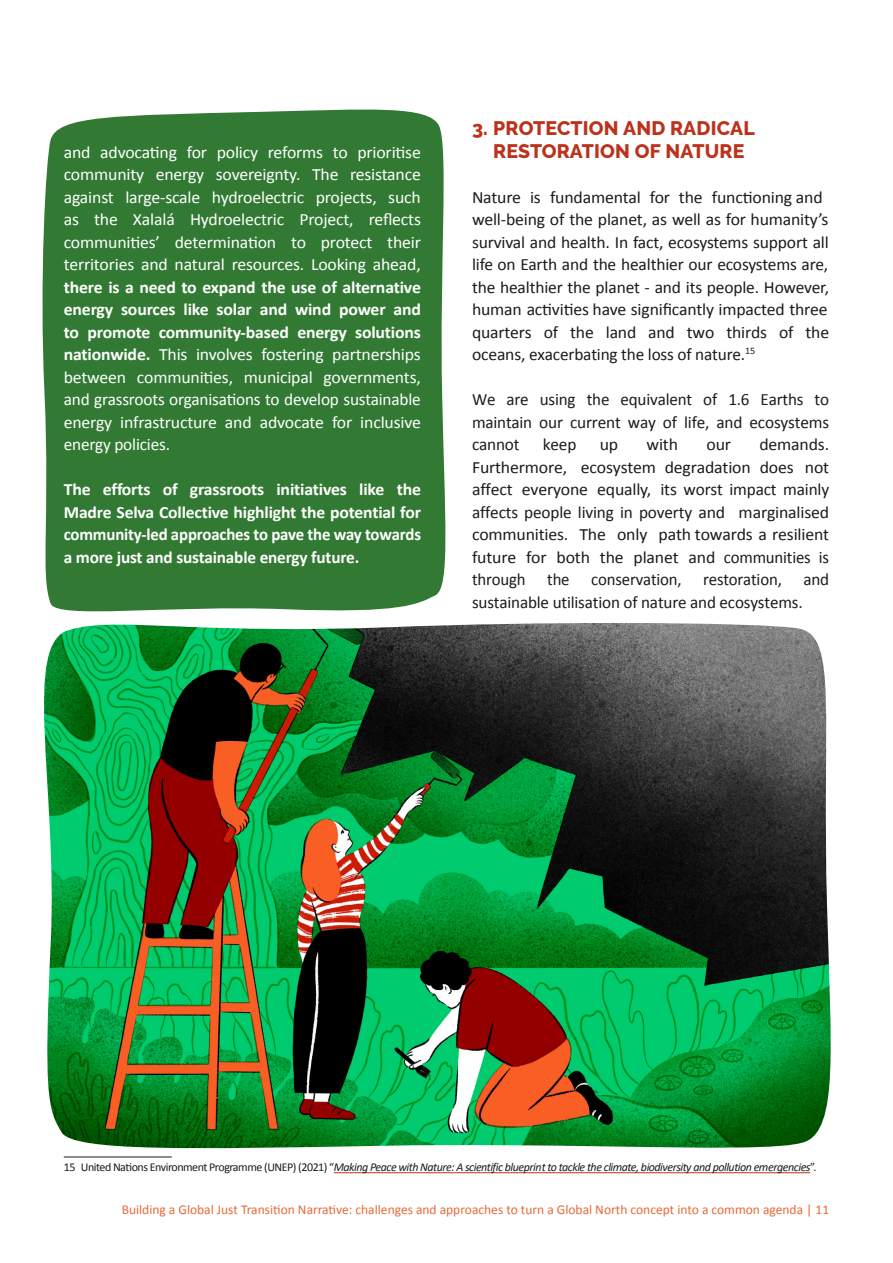
<style>
.page{position:relative;width:893px;height:1263px;background:#fff}
.page>*{position:absolute;margin:0;border:0;box-sizing:border-box;transform-origin:0 0}
.t1{font:800 19.5px/22.5px "Raleway";letter-spacing:.01em;color:#bb331c;text-align:center}
.t2{font:17.25px/22.5px "Calibri";letter-spacing:-.01em;color:#1b1c20;text-align:justify}
.t3{font:17.25px/22.5px "Calibri";letter-spacing:-.01em;color:#fff;text-align:justify}
.t4{font:700 17.25px/22.5px "Calibri";letter-spacing:-.01em;color:#fff;text-align:justify}
.t5{font:13.5px "Calibri";color:#e86938}
.t6{font:italic 12px "Calibri";letter-spacing:-.04em;color:#1b1c20}
.s1{font-weight:700}
.s2{font-style:normal}
</style>
<div class="page">
<div style="left:42px;top:109px;width:404px;height:503px;background:#327a33"></div>
<hr style="left:64px;top:1156px;width:108px;height:1px;background:#1b1c20">
<hr style="left:334px;top:1172px;width:476px;height:1px;background:#bb331c">
<img style="left:44px;top:623px;width:787px;height:526px">
<p class="t3" style="left:64px;top:140px;width:359px">and advocating for policy reforms to prioritise community energy sovereignty. The resistance against large-scale hydroelectric projects, such as the Xalalá Hydroelectric Project, reflects communities’ determination to protect their territories and natural resources. Looking ahead,</p>
<p class="t3" style="left:64px;top:275px;width:359px"><span class="s1">there is a need to expand the use of alternative energy sources like solar and wind power and to promote community-based energy solutions nationwide.</span> This involves fostering partnerships between communities, municipal governments, and grassroots organisations to develop sustainable energy infrastructure and advocate for inclusive energy policies.</p>
<p class="t4" style="left:64px;top:478px;width:359px">The efforts of grassroots initiatives like the Madre Selva Collective highlight the potential for community-led approaches to pave the way towards a more just and sustainable energy future.</p>
<p class="t1" style="left:472px;top:117px;width:284px">3. PROTECTION AND RADICAL<br>RESTORATION OF NATURE</p>
<p class="t2" style="left:472px;top:185px;width:359px;text-align:left">Nature is fundamental for the functioning and well-being of the planet, as well as for humanity’s survival and health. In fact, ecosystems support all life on Earth and the healthier our ecosystems are, the healthier the planet - and its people. However, human activities have significantly impacted three quarters of the land and two thirds of the oceans, exacerbating the loss of nature.<sup>15</sup></p>
<p class="t2" style="left:472px;top:388px;width:359px">We are using the equivalent of 1.6 Earths to maintain our current way of life, and ecosystems cannot</p>
<p class="t2" style="left:543px;top:433px;width:35px">keep</p>
<p class="t2" style="left:600px;top:433px;width:20px">up</p>
<p class="t2" style="left:646px;top:433px;width:33px">with</p>
<p class="t2" style="left:706px;top:433px;width:26px">our</p>
<p class="t2" style="left:472px;top:433px;width:359px;text-indent:287px">demands.<br>Furthermore, ecosystem degradation does not affect everyone equally, its worst impact mainly affects people living in poverty and marginalised communities. The only path towards a resilient future for both the planet and communities is through the conservation, restoration, and sustainable utilisation of nature and ecosystems.</p>
<p class="t6" style="left:64px;top:1158px;width:754px"><span class="s2">15 United Nations Environment Programme (UNEP) (2021) “</span>Making Peace with Nature: A scientific blueprint to tackle the climate, biodiversity and pollution emergencies<span class="s2">”.</span></p>
<p class="t5" style="left:122px;top:1200px;width:709px">Building a Global Just Transition Narrative: challenges and approaches to turn a Global North concept into a common agenda | 11</p>
</div>
